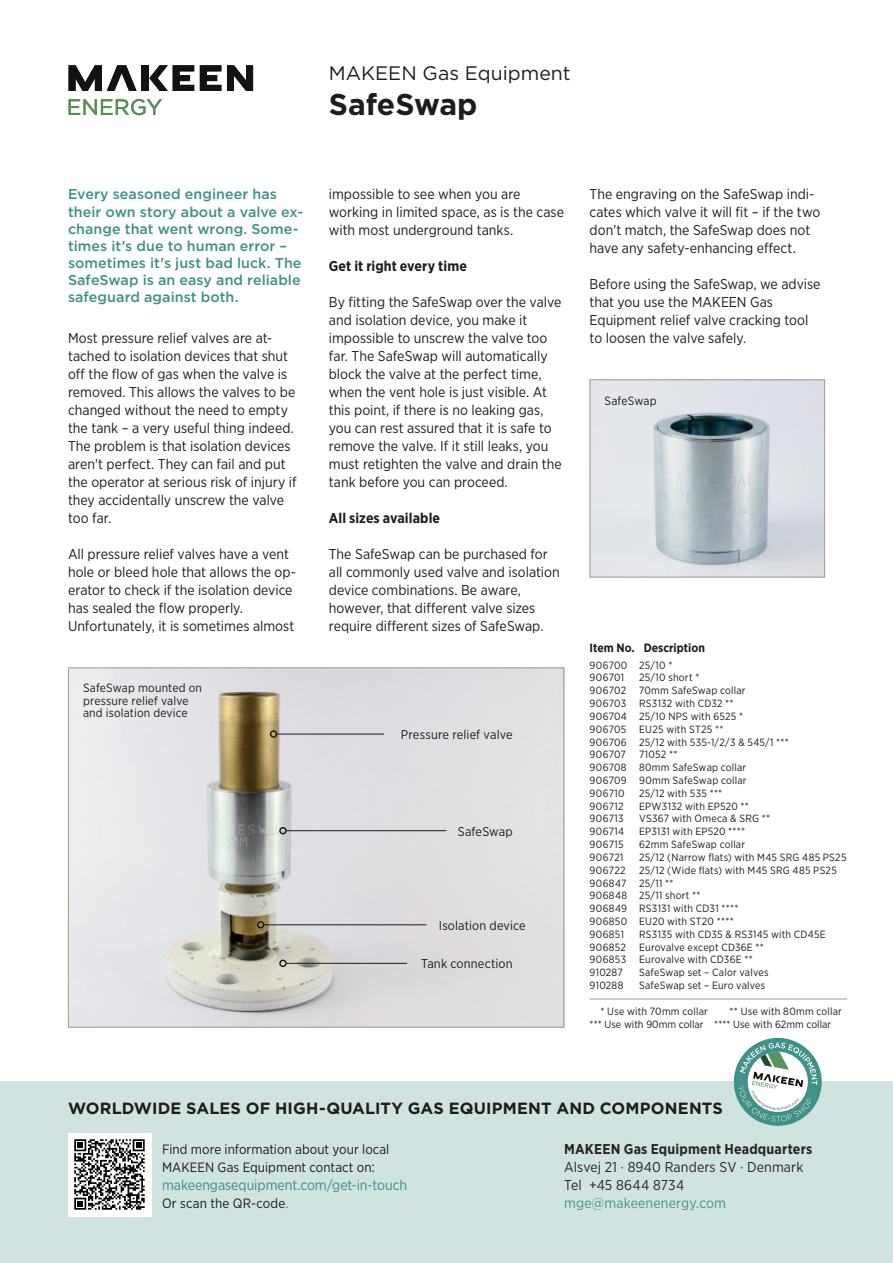
<style>
.page{position:relative;width:893px;height:1263px;background:#fff}
.page>*{position:absolute;margin:0;border:0;box-sizing:border-box;transform-origin:0 0}
.Headline{font:700 30px "Gotham";color:#1d1d1b}
.Headline-2{font:19.5px "Gotham";color:#1d1d1b}
.t1{font:700 16.2px "Gotham";letter-spacing:.01em;color:#1d1d1b}
.Body-text{font:14.25px/18px "Gotham Narrow";color:#1d1d1b}
.Opening_Manchet{font:500 14.25px/17.1px "Gotham";letter-spacing:.005em;color:#3e9087}
.Body-text-2{font:700 14.25px "Gotham Narrow";letter-spacing:.01em;color:#1d1d1b}
.t2{font:14.25px "Gotham Narrow";color:#3e9087}
.t3{font:13.5px/18px "Gotham Narrow";letter-spacing:.005em;color:#1d1d1b}
.Body-text-3{font:12.75px "Gotham Narrow";letter-spacing:.01em;color:#1d1d1b}
.Body-text-4{font:12px/12.8px "Gotham Narrow";letter-spacing:.01em;color:#1d1d1b}
.TableNormal__M{font:700 12px "Gotham Narrow";color:#1d1d1b}
.Body-text_Bulletlist{font:10.5px "Gotham Narrow";letter-spacing:.02em;color:#1d1d1b}
.TableNormal__M-2{font:10.5px "Gotham Narrow";color:#1d1d1b}
.s1{font-size:14.25px}
.s2{font-size:14.25px;color:#3e9087}
</style>
<div class="page">
<div style="left:0;top:1081px;width:893px;height:182px;background:#cfe3e1"></div>
<div style="left:68px;top:1133px;width:83px;height:83px;background:#fff"></div>
<svg style="left:74px;top:1139px;width:71px;height:71px"></svg>
<svg style="left:200px;top:65px;width:21px;height:26px"></svg>
<svg style="left:69px;top:65px;width:68px;height:26px"></svg>
<div style="left:141px;top:65px;width:7px;height:26px;background:#13120e"></div>
<svg style="left:227px;top:65px;width:26px;height:26px"></svg>
<svg style="left:149px;top:65px;width:45px;height:26px"></svg>
<svg style="left:69px;top:99px;width:93px;height:16px"></svg>
<img style="left:70px;top:669px;width:492px;height:356px">
<img style="left:592px;top:381px;width:231px;height:194px">
<div style="left:590px;top:379px;width:235px;height:198px;border:1px solid #9d9d9d"></div>
<svg style="left:733px;top:1037px;width:89px;height:89px"></svg>
<hr style="left:286px;top:963px;width:121px;height:1px;background:#1d1d1b">
<div style="left:279px;top:959px;width:8px;height:8px;border:2px solid #1d1d1b;border-radius:50%"></div>
<hr style="left:264px;top:924px;width:162px;height:1px;background:#1d1d1b">
<div style="left:257px;top:921px;width:7px;height:7px;border:2px solid #1d1d1b;border-radius:50%"></div>
<hr style="left:286px;top:830px;width:160px;height:1px;background:#1d1d1b">
<div style="left:279px;top:827px;width:8px;height:7px;border:2px solid #1d1d1b;border-radius:50%"></div>
<hr style="left:277px;top:734px;width:107px;height:1px;background:#1d1d1b">
<div style="left:270px;top:730px;width:7px;height:8px;border:2px solid #1d1d1b;border-radius:50%"></div>
<hr style="left:590px;top:998px;width:257px;height:1px;background:#9d9d9d">
<p class="Headline-2" style="left:329px;top:60px;width:243px">MAKEEN Gas Equipment</p>
<p class="Headline" style="left:329px;top:85px;width:150px">SafeSwap</p>
<p class="Opening_Manchet" style="left:68px;top:186px;width:237px">Every seasoned engineer has their own story about a valve ex&shy;change that went wrong. Some&shy;times it's due to human error – sometimes it's just bad luck. The<br>SafeSwap is an easy and reliable safeguard against both.</p>
<p class="Body-text" style="left:68px;top:329px;width:230px">Most pressure relief valves are at&shy;tached to isolation devices that shut off the flow of gas when the valve is removed. This allows the valves to be changed without the need to empty the tank – a very useful thing indeed.<br>The problem is that isolation devices aren't perfect. They can fail and put the operator at serious risk of injury if they accidentally unscrew the valve too far.</p>
<p class="Body-text" style="left:68px;top:545px;width:229px">All pressure relief valves have a vent hole or bleed hole that allows the op&shy;erator to check if the isolation device has sealed the flow properly.<br>Unfortunately, it is sometimes almost</p>
<p class="Body-text-4" style="left:83px;top:681px;width:120px">SafeSwap mounted on pressure relief valve and isolation device</p>
<p class="Body-text" style="left:329px;top:185px;width:237px">impossible to see when you are working in limited space, as is the case with most underground tanks.</p>
<p class="Body-text-2" style="left:329px;top:257px;width:140px">Get it right every time</p>
<p class="Body-text" style="left:329px;top:293px;width:234px">By fitting the SafeSwap over the valve and isolation device, you make it impossible to unscrew the valve too far. The SafeSwap will automatically block the valve at the perfect time, when the vent hole is just visible. At this point, if there is no leaking gas, you can rest assured that it is safe to remove the valve. If it still leaks, you must retighten the valve and drain the tank before you can proceed.</p>
<p class="Body-text-2" style="left:329px;top:509px;width:113px">All sizes available</p>
<p class="Body-text" style="left:329px;top:545px;width:232px">The SafeSwap can be purchased for all commonly used valve and isolation device combinations. Be aware, however, that different valve sizes require different sizes of SafeSwap.</p>
<p class="Body-text-3" style="left:401px;top:727px;width:113px">Pressure relief valve</p>
<p class="Body-text-3" style="left:458px;top:823px;width:56px">SafeSwap</p>
<p class="Body-text-3" style="left:439px;top:917px;width:88px">Isolation device</p>
<p class="Body-text-3" style="left:421px;top:956px;width:93px">Tank connection</p>
<p class="Body-text" style="left:590px;top:185px;width:232px">The engraving on the SafeSwap indi&shy;cates which valve it will fit – if the two don't match, the SafeSwap does not have any safety-enhancing effect.</p>
<p class="Body-text" style="left:590px;top:275px;width:232px">Before using the SafeSwap, we advise that you use the MAKEEN Gas<br>Equipment relief valve cracking tool to loosen the valve safely.</p>
<p class="Body-text-4" style="left:605px;top:394px;width:53px">SafeSwap</p>
<p class="TableNormal__M" style="left:590px;top:640px;width:117px">Item No. Description</p>
<p class="Body-text_Bulletlist" style="left:590px;top:658px;width:84px">906700 25/10 *</p>
<p class="Body-text_Bulletlist" style="left:590px;top:671px;width:36px">906701</p>
<p class="Body-text_Bulletlist" style="left:639px;top:671px;width:62px">25/10 short *</p>
<p class="Body-text_Bulletlist" style="left:590px;top:684px;width:157px">906702 70mm SafeSwap collar</p>
<p class="Body-text_Bulletlist" style="left:590px;top:697px;width:145px">906703 RS3132 with CD32 **</p>
<p class="Body-text_Bulletlist" style="left:590px;top:710px;width:155px">906704 25/10 NPS with 6525 *</p>
<p class="Body-text_Bulletlist" style="left:590px;top:722px;width:135px">906705 EU25 with ST25 **</p>
<p class="Body-text_Bulletlist" style="left:590px;top:735px;width:201px">906706 25/12 with 535-1/2/3 &amp; 545/1 ***</p>
<p class="Body-text_Bulletlist" style="left:590px;top:748px;width:38px">906707</p>
<p class="Body-text_Bulletlist" style="left:639px;top:748px;width:40px">71052 **</p>
<p class="Body-text_Bulletlist" style="left:590px;top:761px;width:158px">906708 80mm SafeSwap collar</p>
<p class="Body-text_Bulletlist" style="left:590px;top:774px;width:158px">906709 90mm SafeSwap collar</p>
<p class="Body-text_Bulletlist" style="left:590px;top:787px;width:37px">906710</p>
<p class="Body-text_Bulletlist" style="left:639px;top:787px;width:85px">25/12 with 535 ***</p>
<p class="Body-text_Bulletlist" style="left:590px;top:799px;width:35px">906712</p>
<p class="Body-text_Bulletlist" style="left:639px;top:799px;width:111px">EPW3132 with EP520 **</p>
<p class="Body-text_Bulletlist" style="left:590px;top:812px;width:35px">906713</p>
<p class="Body-text_Bulletlist" style="left:639px;top:812px;width:133px">VS367 with Omeca &amp; SRG **</p>
<p class="Body-text_Bulletlist" style="left:590px;top:825px;width:36px">906714</p>
<p class="Body-text_Bulletlist" style="left:639px;top:825px;width:108px">EP3131 with EP520 ****</p>
<p class="Body-text_Bulletlist" style="left:590px;top:838px;width:36px">906715</p>
<p class="Body-text_Bulletlist" style="left:639px;top:838px;width:107px">62mm SafeSwap collar</p>
<p class="Body-text_Bulletlist" style="left:590px;top:851px;width:35px">906721</p>
<p class="Body-text_Bulletlist" style="left:639px;top:851px;width:209px">25/12 (Narrow flats) with M45 SRG 485 PS25</p>
<p class="Body-text_Bulletlist" style="left:590px;top:863px;width:38px">906722</p>
<p class="Body-text_Bulletlist" style="left:639px;top:863px;width:199px">25/12 (Wide flats) with M45 SRG 485 PS25</p>
<p class="Body-text_Bulletlist" style="left:590px;top:876px;width:85px">906847 25/11 **</p>
<p class="Body-text_Bulletlist" style="left:590px;top:889px;width:112px">906848 25/11 short **</p>
<p class="Body-text_Bulletlist" style="left:590px;top:902px;width:150px">906849 RS3131 with CD31 ****</p>
<p class="Body-text_Bulletlist" style="left:590px;top:915px;width:146px">906850 EU20 with ST20 ****</p>
<p class="Body-text_Bulletlist" style="left:590px;top:928px;width:36px">906851</p>
<p class="Body-text_Bulletlist" style="left:639px;top:928px;width:188px">RS3135 with CD35 &amp; RS3145 with CD45E</p>
<p class="Body-text_Bulletlist" style="left:590px;top:940px;width:176px">906852 Eurovalve except CD36E **</p>
<p class="Body-text_Bulletlist" style="left:590px;top:953px;width:165px">906853 Eurovalve with CD36E **</p>
<p class="Body-text_Bulletlist" style="left:590px;top:966px;width:35px">910287</p>
<p class="Body-text_Bulletlist" style="left:639px;top:966px;width:131px">SafeSwap set – Calor valves</p>
<p class="Body-text_Bulletlist" style="left:590px;top:979px;width:35px">910288</p>
<p class="Body-text_Bulletlist" style="left:639px;top:979px;width:128px">SafeSwap set – Euro valves</p>
<p class="Body-text_Bulletlist" style="left:600px;top:1004px;width:109px">* Use with 70mm collar</p>
<p class="Body-text_Bulletlist" style="left:730px;top:1004px;width:114px">** Use with 80mm collar</p>
<p class="TableNormal__M-2" style="left:590px;top:1017px;width:243px">*** Use with 90mm collar **** Use with 62mm collar</p>
<p class="t1" style="left:68px;top:1097px;width:656px">WORLDWIDE SALES OF HIGH-QUALITY GAS EQUIPMENT AND COMPONENTS</p>
<p class="Body-text-2" style="left:564px;top:1139px;width:250px">MAKEEN Gas Equipment Headquarters</p>
<p class="Body-text" style="left:564px;top:1157px;width:241px">Alsvej 21 · 8940 Randers SV · Denmark<br>Tel +45 8644 8734</p>
<p class="t2" style="left:564px;top:1194px;width:163px">mge@makeenenergy.com</p>
<p class="t3" style="left:162px;top:1139px;width:229px">Find more information about your local<br>MAKEEN Gas Equipment contact on<span class="s1">:</span></p>
<p class="t2" style="left:162px;top:1176px;width:247px">makeengasequipment.com/get-in-touch</p>
<p class="t3" style="left:162px;top:1193px;width:128px">Or scan the QR-code<span class="s2">.</span></p>
</div>
